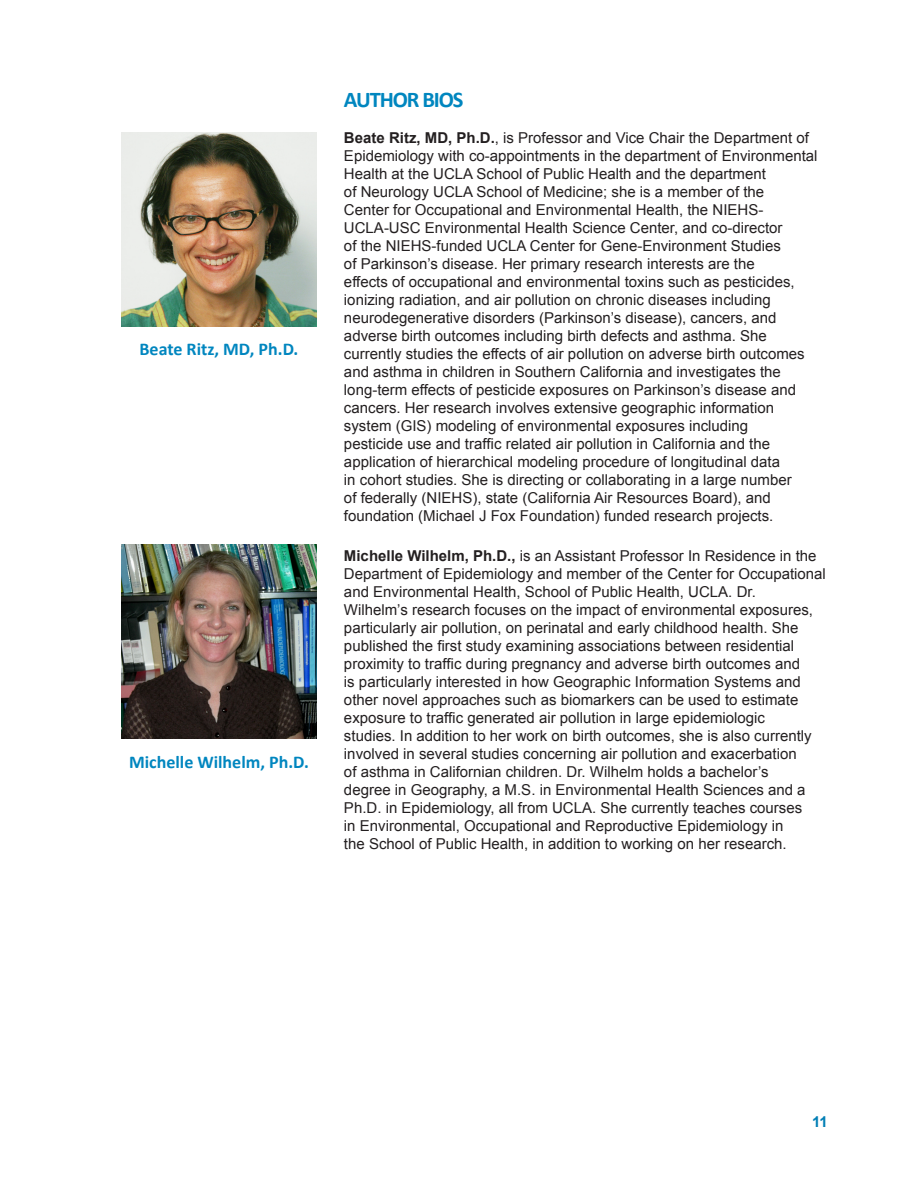
<style>
.page{position:relative;width:918px;height:1188px;background:#fff}
.page>*{position:absolute;margin:0;border:0;box-sizing:border-box;transform-origin:0 0}
.t1{font:700 22.5px "Calibri";letter-spacing:-.05em;color:#0086bf}
.t2{font:700 18px "Calibri";color:#0086bf}
.t3{font:15px/18px "Arial";color:#231f20}
.t4{font:700 15px "Arial";color:#017eb5}
.s1{font-weight:700}
</style>
<div class="page">
<img style="left:122px;top:132px;width:194px;height:195px">
<img style="left:122px;top:544px;width:194px;height:195px">
<p class="t2" style="left:140px;top:342px;width:160px">Beate Ritz, MD, Ph.D.</p>
<p class="t2" style="left:129px;top:754px;width:181px">Michelle Wilhelm, Ph.D.</p>
<h1 class="t1" style="left:344px;top:90px;width:121px">AUTHOR BIOS</h1>
<p class="t3" style="left:344px;top:129px;width:475px"><span class="s1">Beate Ritz, MD, Ph.D.</span>, is Professor and Vice Chair the Department of Epidemiology with co-appointments in the department of Environmental Health at the UCLA School of Public Health and the department<br>of Neurology UCLA School of Medicine; she is a member of the<br>Center for Occupational and Environmental Health, the NIEHS-UCLA-USC Environmental Health Science Center, and co-director<br>of the NIEHS-funded UCLA Center for Gene-Environment Studies<br>of Parkinson’s disease. Her primary research interests are the<br>effects of occupational and environmental toxins such as pesticides, ionizing radiation, and air pollution on chronic diseases including neurodegenerative disorders (Parkinson’s disease), cancers, and adverse birth outcomes including birth defects and asthma. She currently studies the effects of air pollution on adverse birth outcomes and asthma in children in Southern California and investigates the long-term effects of pesticide exposures on Parkinson’s disease and cancers. Her research involves extensive geographic information system (GIS) modeling of environmental exposures including<br>pesticide use and traffic related air pollution in California and the application of hierarchical modeling procedure of longitudinal data<br>in cohort studies. She is directing or collaborating in a large number<br>of federally (NIEHS), state (California Air Resources Board), and foundation (Michael J Fox Foundation) funded research projects.</p>
<p class="t3" style="left:344px;top:547px;width:483px"><span class="s1">Michelle Wilhelm, Ph.D.,</span> is an Assistant Professor In Residence in the Department of Epidemiology and member of the Center for Occupational and Environmental Health, School of Public Health, UCLA. Dr.<br>Wilhelm’s research focuses on the impact of environmental exposures, particularly air pollution, on perinatal and early childhood health. She published the first study examining associations between residential proximity to traffic during pregnancy and adverse birth outcomes and<br>is particularly interested in how Geographic Information Systems and other novel approaches such as biomarkers can be used to estimate exposure to traffic generated air pollution in large epidemiologic<br>studies. In addition to her work on birth outcomes, she is also currently involved in several studies concerning air pollution and exacerbation<br>of asthma in Californian children. Dr. Wilhelm holds a bachelor’s<br>degree in Geography, a M.S. in Environmental Health Sciences and a Ph.D. in Epidemiology, all from UCLA. She currently teaches courses<br>in Environmental, Occupational and Reproductive Epidemiology in<br>the School of Public Health, in addition to working on her research.</p>
<p class="t4" style="left:812px;top:1113px;width:17px">11</p>
</div>
